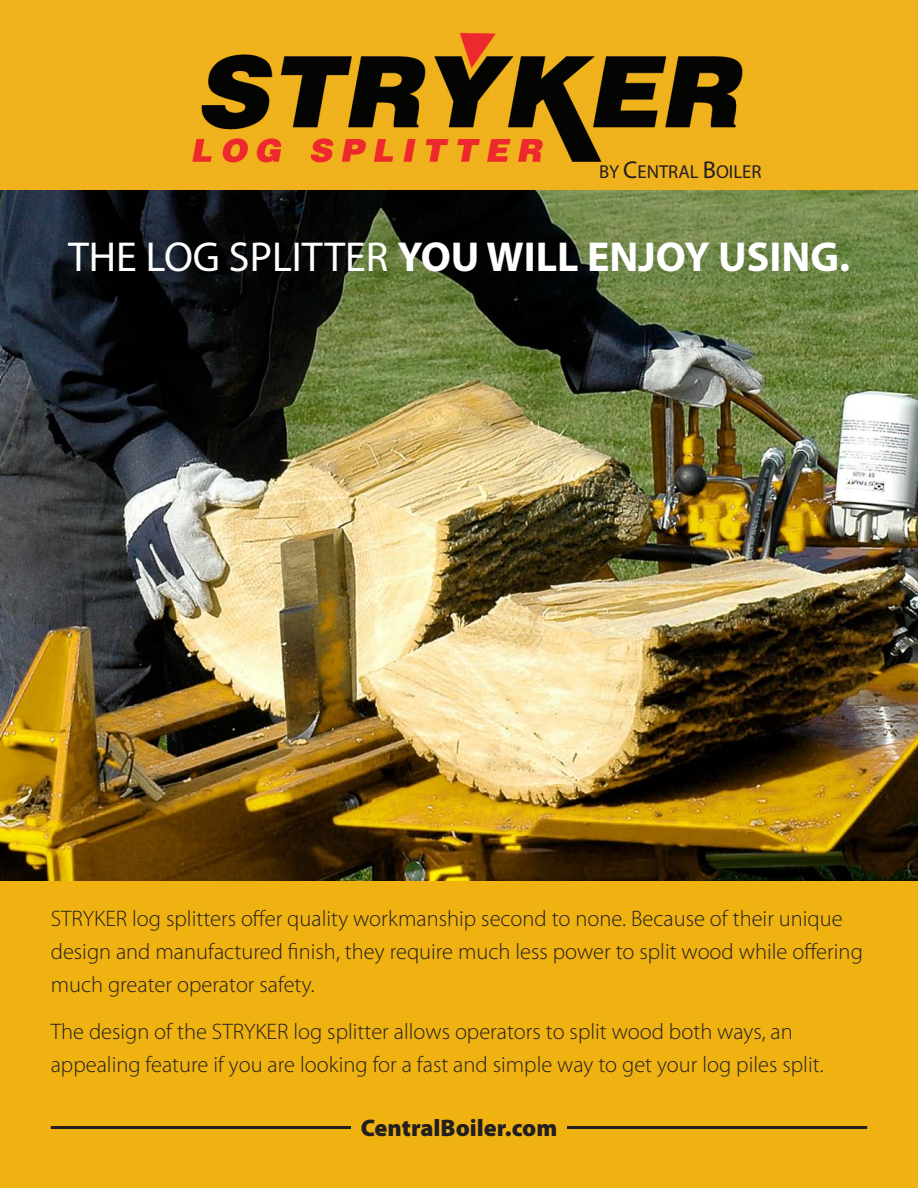
<style>
.page{position:relative;width:918px;height:1188px;background:#fff}
.page>*{position:absolute;margin:0;border:0;box-sizing:border-box;transform-origin:0 0}
.t1{font:700 42px "Myriad Pro";color:#fff}
.t2{font:900 24px "Myriad Pro";color:#231f20}
.t3{font:300 22.5px/33px "Myriad Pro";color:#231f20}
.t4{font:18.75px "Myriad Pro";color:#231f20}
.s1{font-size:24.3px}
.s2{font-weight:400}
</style>
<div class="page">
<img style="left:0;top:0;width:918px;height:190px">
<div style="left:0;top:866px;width:918px;height:322px;background:#efb211"></div>
<hr style="left:567px;top:1126px;width:300px;height:3px;background:#231f20">
<hr style="left:51px;top:1126px;width:300px;height:3px;background:#231f20">
<img style="left:0;top:190px;width:918px;height:690px">
<p class="t4" style="left:599px;top:160px;width:164px">BY <span class="s1">C</span>ENTRAL <span class="s1">B</span>OILER</p>
<h1 class="t1" style="left:68px;top:230px;width:783px"><span class="s2">THE LOG SPLITTER</span> YOU WILL ENJOY USING.</h1>
<p class="t3" style="left:51px;top:902px;width:814px">STRYKER log splitters offer quality workmanship second to none. Because of their unique design and manufactured finish, they require much less power to split wood while offering much greater operator safety.</p>
<p class="t3" style="left:51px;top:1015px;width:774px">The design of the STRYKER log splitter allows operators to split wood both ways, an appealing feature if you are looking for a fast and simple way to get your log piles split.</p>
<p class="t2" style="left:361px;top:1112px;width:198px">CentralBoiler.com</p>
</div>
